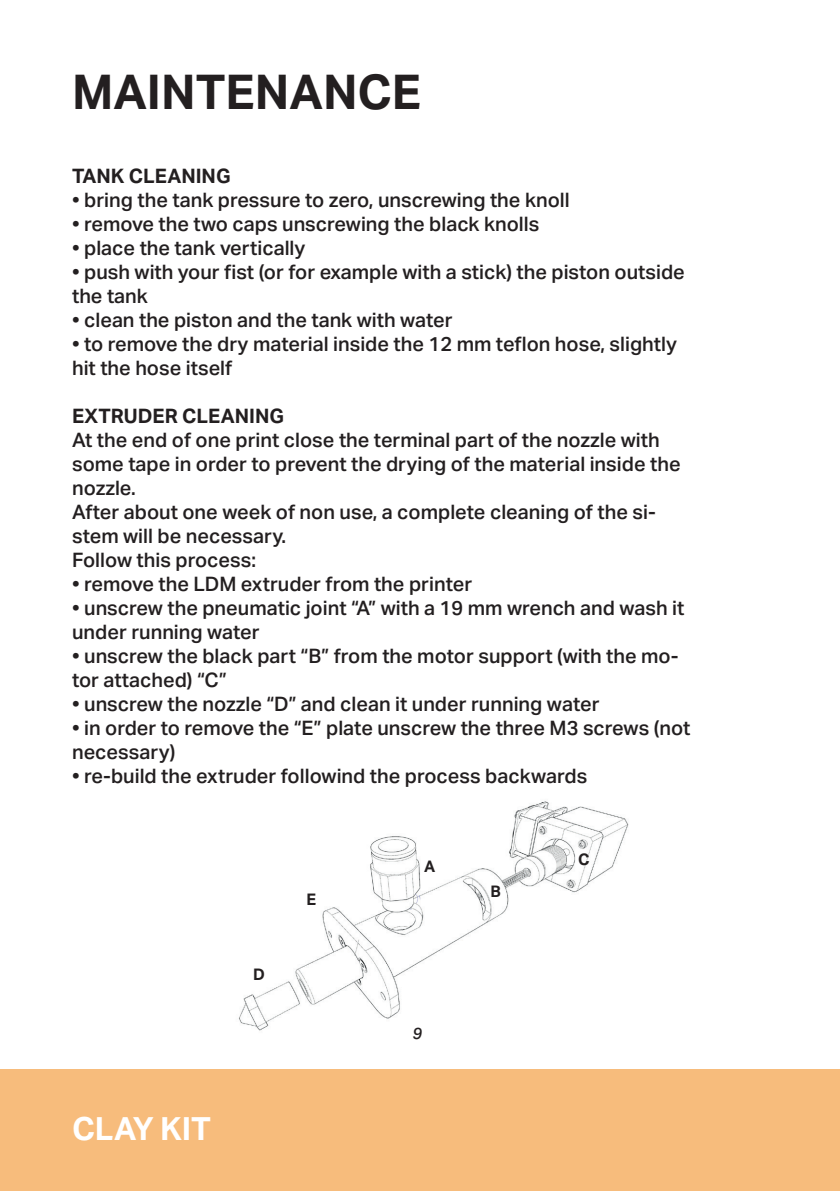
<style>
.page{position:relative;width:840px;height:1191px;background:#fff}
.page>*{position:absolute;margin:0;border:0;box-sizing:border-box;transform-origin:0 0}
.t1{font:700 48px "Aktiv Grotesk";color:#231f20}
.t2{font:700 32px "Aktiv Grotesk";color:#fff}
.t3{font:500 20px/24px "Aktiv Grotesk";color:#231f20}
.t4{font:700 20px "Aktiv Grotesk";color:#231f20}
.t5{font:700 16px "Aktiv Grotesk";color:#231f20}
.t6{font:italic 500 16px "Aktiv Grotesk";color:#231f20}
</style>
<div class="page">
<div style="left:0;top:1069px;width:839px;height:122px;background:#f7bc7c"></div>
<img style="left:238px;top:801px;width:391px;height:230px">
<h1 class="t1" style="left:72px;top:63px;width:350px">MAINTENANCE</h1>
<p class="t4" style="left:72px;top:163px;width:160px">TANK CLEANING</p>
<p class="t3" style="left:72px;top:187px;width:499px">• bring the tank pressure to zero, unscrewing the knoll</p>
<p class="t3" style="left:72px;top:211px;width:468px">• remove the two caps unscrewing the black knolls</p>
<p class="t3" style="left:72px;top:235px;width:235px">• place the tank vertically</p>
<p class="t3" style="left:72px;top:259px;width:614px">• push with your fist (or for example with a stick) the piston outside the tank</p>
<p class="t3" style="left:72px;top:307px;width:382px">• clean the piston and the tank with water</p>
<p class="t3" style="left:72px;top:331px;width:606px">• to remove the dry material inside the 12 mm teflon hose, slightly hit the hose itself</p>
<p class="t4" style="left:72px;top:403px;width:213px">EXTRUDER CLEANING</p>
<p class="t3" style="left:72px;top:427px;width:609px">At the end of one print close the terminal part of the nozzle with some tape in order to prevent the drying of the material inside the nozzle.<br>After about one week of non use, a complete cleaning of the si&shy;stem will be necessary.<br>Follow this process:</p>
<p class="t3" style="left:72px;top:571px;width:401px">• remove the LDM extruder from the printer</p>
<p class="t3" style="left:72px;top:595px;width:613px">• unscrew the pneumatic joint “A” with a 19 mm wrench and wash it under running water</p>
<p class="t3" style="left:72px;top:643px;width:608px">• unscrew the black part “B” from the motor support (with the mo&shy;tor attached) “C”</p>
<p class="t3" style="left:72px;top:691px;width:528px">• unscrew the nozzle “D” and clean it under running water</p>
<p class="t3" style="left:72px;top:715px;width:619px">• in order to remove the “E” plate unscrew the three M3 screws (not necessary)</p>
<p class="t3" style="left:72px;top:763px;width:516px">• re-build the extruder followind the process backwards</p>
<p class="t5" style="left:253px;top:964px;width:13px">D</p>
<p class="t5" style="left:306px;top:889px;width:11px">E</p>
<h2 class="t2" style="left:72px;top:1108px;width:140px">CLAY KIT</h2>
<p class="t5" style="left:424px;top:856px;width:13px">A</p>
<p class="t6" style="left:412px;top:1023px;width:6px">9</p>
<p class="t5" style="left:490px;top:881px;width:12px">B</p>
<p class="t5" style="left:577px;top:849px;width:13px">C</p>
</div>
